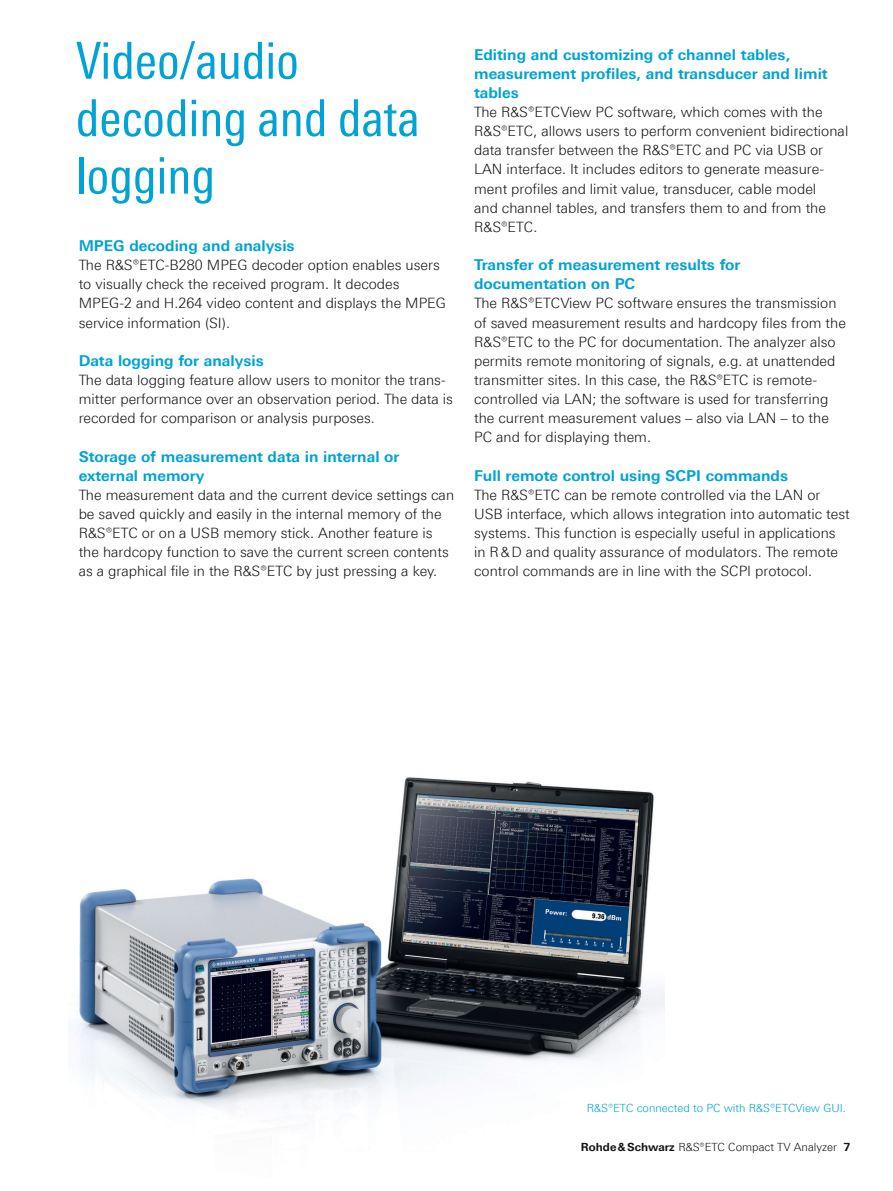
<style>
.page{position:relative;width:893px;height:1191px;background:#fff}
.page>*{position:absolute;margin:0;border:0;box-sizing:border-box;transform-origin:0 0}
.t1{font:51px/57.4px "Linotype Univers 420 Cn";color:#00a3d3}
.t2{font:700 15px/19.2px "Linotype Univers 630";color:#00a3d3}
.t3{font:300 14.25px/19.2px "Linotype Univers 330";color:#131413}
.t4{font:300 11.25px "Linotype Univers 330";color:#00a3d3}
.t5{font:300 11.25px "Linotype Univers 330";color:#131413}
.s1{font-family:"Linotype Univers 630";font-weight:700}
</style>
<div class="page">
<img style="left:70px;top:777px;width:595px;height:335px">
<h1 class="t1" style="left:76px;top:32px;width:346px">Video/audio decoding and data logging</h1>
<p class="t2" style="left:79px;top:236px;width:217px">MPEG decoding and analysis</p>
<p class="t3" style="left:79px;top:255px;width:369px">The R&amp;S®ETC-B280 MPEG decoder option enables users to visually check the received program. It decodes MPEG‑2 and H.264 video content and displays the MPEG service information (SI).</p>
<p class="t2" style="left:79px;top:351px;width:187px">Data logging for analysis</p>
<p class="t3" style="left:79px;top:370px;width:376px">The data logging feature allow users to monitor the trans&shy;mitter performance over an observation period. The data is recorded for comparison or analysis purposes.</p>
<p class="t2" style="left:79px;top:446px;width:322px">Storage of measurement data in internal or external memory</p>
<p class="t3" style="left:79px;top:485px;width:377px">The measurement data and the current device settings can be saved quickly and easily in the internal memory of the R&amp;S®ETC or on a USB memory stick. Another feature is the hardcopy function to save the current screen contents as a graphical file in the R&amp;S®ETC by just pressing a key.</p>
<p class="t2" style="left:474px;top:45px;width:355px">Editing and customizing of channel tables, measurement profiles, and transducer and limit tables</p>
<p class="t3" style="left:474px;top:102px;width:376px">The R&amp;S®ETCView PC software, which comes with the R&amp;S®ETC, allows users to perform convenient bidirectional data transfer between the R&amp;S®ETC and PC via USB or LAN interface. It includes editors to generate measure&shy;ment profiles and limit value, transducer, cable model<br>and channel tables, and transfers them to and from the R&amp;S®ETC.</p>
<p class="t2" style="left:474px;top:255px;width:268px">Transfer of measurement results for documentation on PC</p>
<p class="t3" style="left:474px;top:294px;width:373px">The R&amp;S®ETCView PC software ensures the transmission of saved measurement results and hardcopy files from the R&amp;S®ETC to the PC for documentation. The analyzer also permits remote monitoring of signals, e.g. at unattended transmitter sites. In this case, the R&amp;S®ETC is remote&shy;controlled via LAN; the software is used for transferring the current measurement values – also via LAN – to the PC and for displaying them.</p>
<p class="t2" style="left:474px;top:465px;width:315px">Full remote control using SCPI commands</p>
<p class="t3" style="left:474px;top:485px;width:377px">The R&amp;S®ETC can be remote controlled via the LAN or USB interface, which allows integration into automatic test systems. This function is especially useful in applications in R&amp;D and quality assurance of modulators. The remote control commands are in line with the SCPI protocol.</p>
<p class="t4" style="left:587px;top:1101px;width:261px">R&amp;S®ETC connected to PC with R&amp;S®ETCView GUI.</p>
<p class="t5" style="left:581px;top:1140px;width:271px"><span class="s1">Rohde&amp;Schwarz</span> R&amp;S®ETC Compact TV Analyzer <span class="s1">7</span></p>
</div>
